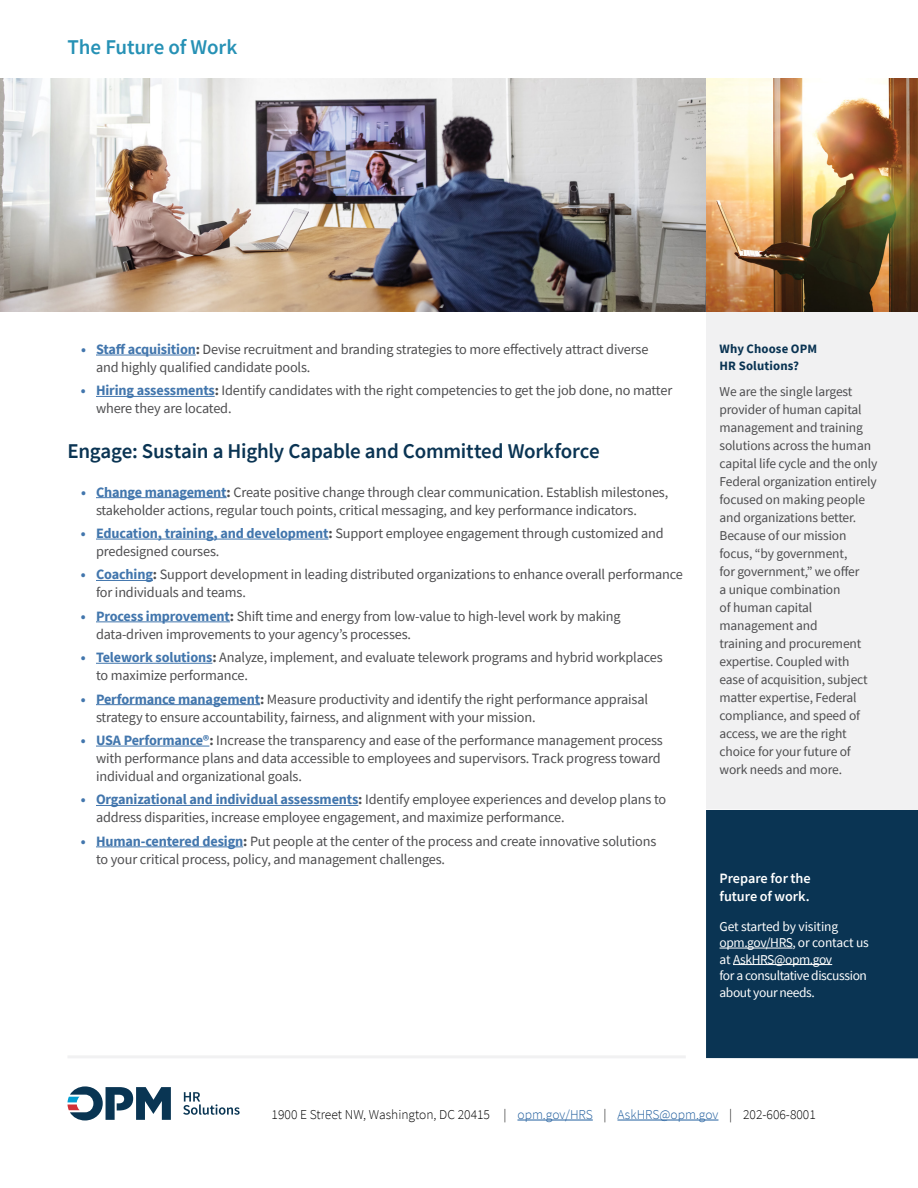
<style>
.page{position:relative;width:918px;height:1188px;background:#fff}
.page>*{position:absolute;margin:0;border:0;box-sizing:border-box;transform-origin:0 0}
.t1{font:600 21px "Source Sans Pro";letter-spacing:-.01em;color:#0a3453}
.t2{font:600 21px "Source Sans Pro";letter-spacing:-.005em;color:#2691b5}
.t3{font:14.25px/18px "Source Sans Pro";letter-spacing:-.01em;color:#4d4d4f}
.t4{font:600 14.25px/18px "Source Sans Pro";letter-spacing:-.005em;color:#fff}
.t5{font:13.5px/18px "Source Sans Pro";letter-spacing:-.01em;color:#4d4d4f}
.t6{font:13.5px/16.5px "Source Sans Pro";letter-spacing:-.03em;color:#fff}
.t7{font:300 13.5px "Source Sans Pro";color:#000}
.t8{font:700 12.75px/16.5px "Source Sans Pro";letter-spacing:.015em;color:#0a3453}
.s1{font-weight:700;color:#4276ad}
.s2{font-weight:700}
.s3{color:#215e9e}
</style>
<div class="page">
<div style="left:706px;top:311px;width:212px;height:499px;background:#f1f1f2"></div>
<div style="left:706px;top:810px;width:212px;height:248px;background:#0a3453"></div>
<hr style="left:96px;top:355px;width:100px;height:1px;background:#4276ad">
<hr style="left:96px;top:396px;width:119px;height:1px;background:#4276ad">
<hr style="left:96px;top:497px;width:131px;height:1px;background:#4276ad">
<hr style="left:96px;top:539px;width:233px;height:1px;background:#4276ad">
<hr style="left:96px;top:580px;width:57px;height:1px;background:#4276ad">
<hr style="left:96px;top:622px;width:134px;height:1px;background:#4276ad">
<hr style="left:96px;top:663px;width:116px;height:1px;background:#4276ad">
<hr style="left:96px;top:704px;width:164px;height:1px;background:#4276ad">
<hr style="left:96px;top:746px;width:113px;height:1px;background:#4276ad">
<hr style="left:96px;top:805px;width:262px;height:1px;background:#4276ad">
<hr style="left:96px;top:847px;width:147px;height:1px;background:#4276ad">
<img style="left:0;top:79px;width:706px;height:232px">
<img style="left:706px;top:79px;width:212px;height:232px">
<hr style="left:517px;top:1120px;width:76px;height:1px;background:#215e9e">
<hr style="left:617px;top:1120px;width:101px;height:1px;background:#215e9e">
<hr style="left:720px;top:948px;width:73px;height:1px;background:#fff">
<hr style="left:733px;top:964px;width:99px;height:1px;background:#fff">
<hr style="left:68px;top:1055px;width:618px;height:3px;background:#f1f1f2">
<svg style="left:68px;top:1086px;width:103px;height:34px"></svg>
<svg style="left:183px;top:1092px;width:57px;height:23px"></svg>
<h1 class="t2" style="left:68px;top:33px;width:171px">The Future of Work</h1>
<p class="t3" style="left:96px;top:340px;width:554px;text-indent:-15px"><span class="s1">• Staff acquisition</span><span class="s2">:</span> Devise recruitment and branding strategies to more effectively attract diverse and highly qualified candidate pools.</p>
<p class="t3" style="left:96px;top:382px;width:578px;text-indent:-15px"><span class="s1">• Hiring assessments</span><span class="s2">:</span> Identify candidates with the right competencies to get the job done, no matter where they are located.</p>
<h1 class="t1" style="left:68px;top:438px;width:534px">Engage: Sustain a Highly Capable and Committed Workforce</h1>
<p class="t3" style="left:96px;top:483px;width:574px;text-indent:-15px"><span class="s1">• Change management</span><span class="s2">:</span> Create positive change through clear communication. Establish milestones, stakeholder actions, regular touch points, critical messaging, and key performance indicators.</p>
<p class="t3" style="left:96px;top:524px;width:569px;text-indent:-15px"><span class="s1">• Education, training, and development</span><span class="s2">:</span> Support employee engagement through customized and predesigned courses.</p>
<p class="t3" style="left:96px;top:566px;width:588px;text-indent:-15px"><span class="s1">• Coaching</span><span class="s2">:</span> Support development in leading distributed organizations to enhance overall performance for individuals and teams.</p>
<p class="t3" style="left:96px;top:607px;width:526px;text-indent:-15px"><span class="s1">• Process improvement</span><span class="s2">:</span> Shift time and energy from low-value to high-level work by making data-driven improvements to your agency’s processes.</p>
<p class="t3" style="left:96px;top:648px;width:568px;text-indent:-15px"><span class="s1">• Telework solutions</span><span class="s2">:</span> Analyze, implement, and evaluate telework programs and hybrid workplaces to maximize performance.</p>
<p class="t3" style="left:96px;top:690px;width:554px;text-indent:-15px"><span class="s1">• Performance management</span><span class="s2">:</span> Measure productivity and identify the right performance appraisal strategy to ensure accountability, fairness, and alignment with your mission.</p>
<p class="t3" style="left:96px;top:731px;width:568px;text-indent:-15px"><span class="s1">• USA Performance®</span><span class="s2">:</span> Increase the transparency and ease of the performance management process with performance plans and data accessible to employees and supervisors. Track progress toward individual and organizational goals.</p>
<p class="t3" style="left:96px;top:791px;width:572px;text-indent:-15px"><span class="s1">• Organizational and individual assessments</span><span class="s2">:</span> Identify employee experiences and develop plans to address disparities, increase employee engagement, and maximize performance.</p>
<p class="t3" style="left:96px;top:832px;width:562px;text-indent:-15px"><span class="s1">• Human-centered design</span><span class="s2">:</span> Put people at the center of the process and create innovative solutions to your critical process, policy, and management challenges.</p>
<p class="t8" style="left:720px;top:340px;width:99px">Why Choose OPM<br>HR Solutions?</p>
<p class="t5" style="left:720px;top:383px;width:159px">We are the single largest provider of human capital management and training solutions across the human capital life cycle and the only<br>Federal organization entirely focused on making people and organizations better.<br>Because of our mission focus, “by government,<br>for government,” we offer<br>a unique combination<br>of human capital management and<br>training and procurement expertise. Coupled with ease of acquisition, subject matter expertise, Federal compliance, and speed of access, we are the right choice for your future of work needs and more.</p>
<p class="t4" style="left:720px;top:869px;width:93px">Prepare for the future of work.</p>
<p class="t6" style="left:720px;top:918px;width:151px">Get started by visiting opm.gov/HRS, or contact us at AskHRS@opm.gov<br>for a consultative discussion about your needs.</p>
<p class="t7" style="left:272px;top:1106px;width:546px">1900 E Street NW, Washington, DC 20415 | <span class="s3">opm.gov/HRS</span> | <span class="s3">AskHRS@opm.gov</span> | 202-606-8001</p>
</div>
